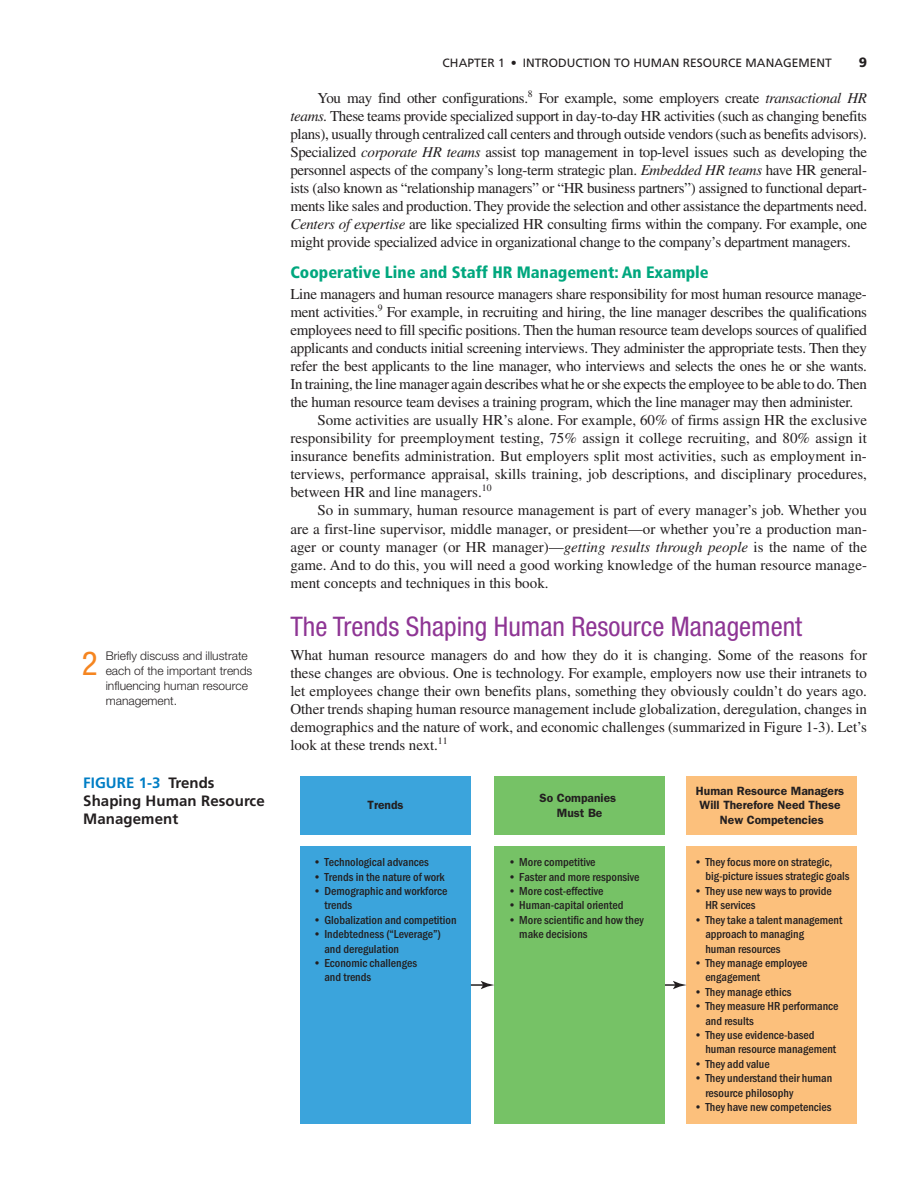
<style>
.page{position:relative;width:920px;height:1179px;background:#fff}
.page>*{position:absolute;margin:0;border:0;box-sizing:border-box;transform-origin:0 0}
.t1{font:condensed 33px "Helvetica Neue LT Std";color:#f58520}
.t2{font:condensed 27px "Helvetica Neue LT Std";color:#8e3594}
.t3{font:900 condensed 16.5px "Frutiger LT Std";color:#00a77e}
.t4{font:15px/18px "Times LT Std";letter-spacing:-.015em;color:#231f20;text-align:justify}
.t5{font:700 15px/18px "Frutiger LT Std";letter-spacing:.005em;color:#231f20}
.t6{font:900 13.5px "Frutiger LT Std";color:#231f20}
.t7{font:500 condensed 12px/14.4px "Franklin Gothic";color:#231f20}
.t8{font:300 12px/15px "Helvetica Neue LT Std";color:#231f20}
.t9{font:600 12px/14.4px "Franklin Gothic";color:#231f20;text-align:center}
.t10{font:12px "Frutiger LT Std";color:#231f20}
.s1{color:#007ec5}
.s2{font-style:italic}
</style>
<div class="page">
<div style="left:300px;top:776px;width:170px;height:58px;background:#3ba4dc"></div>
<div style="left:300px;top:846px;width:170px;height:277px;background:#3ba4dc"></div>
<div style="left:494px;top:846px;width:170px;height:277px;background:#76c266"></div>
<div style="left:686px;top:846px;width:170px;height:277px;background:#fcc07c"></div>
<div style="left:494px;top:776px;width:170px;height:58px;background:#76c266"></div>
<div style="left:686px;top:776px;width:170px;height:58px;background:#fcc07c"></div>
<svg style="left:470px;top:980px;width:24px;height:9px"></svg>
<svg style="left:664px;top:980px;width:22px;height:9px"></svg>
<p class="t1" style="left:82px;top:644px;width:17px">2</p>
<p class="t8" style="left:106px;top:647px;width:148px">Briefly discuss and illustrate each of the important trends influencing human resource management.</p>
<p class="t5" style="left:83px;top:773px;width:183px"><span class="s1">FIGU RE 1-3</span> Trends<br>Shaping Human Resource<br>Management</p>
<p class="t10" style="left:442px;top:55px;width:390px">CHAPTER 1 • INTRODUCTION TO H UMAN RESOURCE MANAGEMENT</p>
<p class="t6" style="left:858px;top:54px;width:10px">9</p>
<p class="t4" style="left:290px;top:89px;width:578px;text-indent:27px">You may find other configurations.<sup>8</sup> For example, some employers create <span class="s2">transactional HR teams.</span> These teams provide specialized support in day-to-day HR activities (such as changing benefits plans), usually through centralized call centers and through outside vendors (such as benefits advisors).<br>Specialized <span class="s2">corporate HR teams</span> assist top management in top-level issues such as developing the personnel aspects of the company’s long-term strategic plan. <span class="s2">Embedded HR teams</span> have HR general&shy;ists (also known as “relationship managers” or “HR business partners”) assigned to functional depart&shy;ments like sales and production. They provide the selection and other assistance the departments need.<br><span class="s2">Centers of expertise</span> are like specialized HR consulting firms within the company. For example, one might provide specialized advice in organizational change to the company’s department managers.</p>
<p class="t3" style="left:290px;top:263px;width:419px">Cooperative Line and Staff HR Management: An Example</p>
<p class="t4" style="left:290px;top:285px;width:577px">Line managers and human resource managers share responsibility for most human resource manage-</p>
<p class="t4" style="left:290px;top:303px;width:578px">ment activities.<sup>9</sup> For example, in recruiting and hiring, the line manager describes the qualifications</p>
<p class="t4" style="left:290px;top:321px;width:578px">employees need to fill specific positions. Then the human resource team develops sources of qualified</p>
<p class="t4" style="left:290px;top:339px;width:577px">applicants and conducts initial screening interviews. They administer the appropriate tests. Then they</p>
<p class="t4" style="left:290px;top:357px;width:577px">refer the best applicants to the line manager, who interviews and selects the ones he or she wants.</p>
<p class="t4" style="left:290px;top:375px;width:578px">In training, the line manager again describes what he or she expects the employee to be able to do. Then</p>
<p class="t4" style="left:290px;top:393px;width:564px">the human resource team devises a training program, which the line manager may then administer.</p>
<p class="t4" style="left:317px;top:411px;width:551px">Some activities are usually HR’s alone. For example, 60% of firms assign HR the exclusive</p>
<p class="t4" style="left:290px;top:429px;width:577px">responsibility for preemployment testing, 75% assign it college recruiting, and 80% assign it</p>
<p class="t4" style="left:290px;top:447px;width:577px">insurance benefits administration. But employers split most activities, such as employment in-</p>
<p class="t4" style="left:290px;top:465px;width:578px">terviews, performance appraisal, skills training, job descriptions, and disciplinary procedures,</p>
<p class="t4" style="left:290px;top:483px;width:202px">between HR and line managers.<sup>10</sup></p>
<p class="t4" style="left:317px;top:501px;width:550px">So in summary, human resource management is part of every manager’s job. Whether you</p>
<p class="t4" style="left:290px;top:519px;width:578px">are a first-line supervisor, middle manager, or president—or whether you’re a production man-</p>
<p class="t4" style="left:290px;top:537px;width:577px">ager or county manager (or HR manager)—<span class="s2">getting results through people</span> is the name of the</p>
<p class="t4" style="left:290px;top:555px;width:577px">game. And to do this, you will need a good working knowledge of the human resource manage-</p>
<p class="t4" style="left:290px;top:573px;width:259px">ment concepts and techniques in this book.</p>
<p class="t2" style="left:290px;top:610px;width:513px">The Trends Shaping Human Resource Management</p>
<p class="t4" style="left:290px;top:645px;width:578px">What human resource managers do and how they do it is changing. Some of the reasons for these changes are obvious. One is technology. For example, employers now use their intranets to let employees change their own benefits plans, something they obviously couldn’t do years ago.<br>Other trends shaping human resource management include globalization, deregulation, changes in demographics and the nature of work, and economic challenges (summarized in Figure 1-3). Let’s look at these trends next.<sup>11</sup></p>
<p class="t9" style="left:367px;top:798px;width:37px">Trends</p>
<p class="t9" style="left:539px;top:790px;width:78px">So Companies<br>Must Be</p>
<p class="t9" style="left:695px;top:783px;width:150px">Human Resource Managers<br>Will Therefore Need These<br>New Competencies</p>
<p class="t7" style="left:313px;top:854px;width:117px">• Technological advances</p>
<p class="t7" style="left:313px;top:869px;width:133px">• Trends in the nature of work</p>
<p class="t7" style="left:324px;top:883px;width:124px;text-indent:-11px">• Demographic and workforce trends</p>
<p class="t7" style="left:313px;top:912px;width:145px">• Globalization and competition</p>
<p class="t7" style="left:324px;top:926px;width:118px;text-indent:-11px">• Indebtedness (“Leverage”) and deregulation</p>
<p class="t7" style="left:324px;top:955px;width:94px;text-indent:-11px">• Economic challenges and trends</p>
<p class="t7" style="left:705px;top:854px;width:146px;text-indent:-11px">• They focus more on strategic, big-picture issues strategic goals</p>
<p class="t7" style="left:705px;top:883px;width:128px;text-indent:-11px">• They use new ways to provide<br>HR services</p>
<p class="t7" style="left:705px;top:912px;width:138px;text-indent:-11px">• They take a talent management approach to managing<br>human resources</p>
<p class="t7" style="left:705px;top:955px;width:104px;text-indent:-11px">• They manage employee engagement</p>
<p class="t7" style="left:693px;top:984px;width:99px">• They manage ethics</p>
<p class="t7" style="left:705px;top:998px;width:135px;text-indent:-11px">• They measure HR performance and results</p>
<p class="t7" style="left:705px;top:1027px;width:132px;text-indent:-11px">• They use evidence-based human resource management</p>
<p class="t7" style="left:693px;top:1056px;width:77px">• They add value</p>
<p class="t7" style="left:705px;top:1070px;width:128px;text-indent:-11px">• They understand their human resource philosophy</p>
<p class="t7" style="left:693px;top:1099px;width:139px">• They have new competencies</p>
<p class="t7" style="left:508px;top:854px;width:89px">• More competitive</p>
<p class="t7" style="left:508px;top:869px;width:133px">• Faster and more responsive</p>
<p class="t7" style="left:508px;top:883px;width:97px">• More cost-effective</p>
<p class="t7" style="left:508px;top:897px;width:117px">• Human-capital oriented</p>
<p class="t7" style="left:519px;top:912px;width:126px;text-indent:-11px">• More scientific and how they make decisions</p>
</div>
